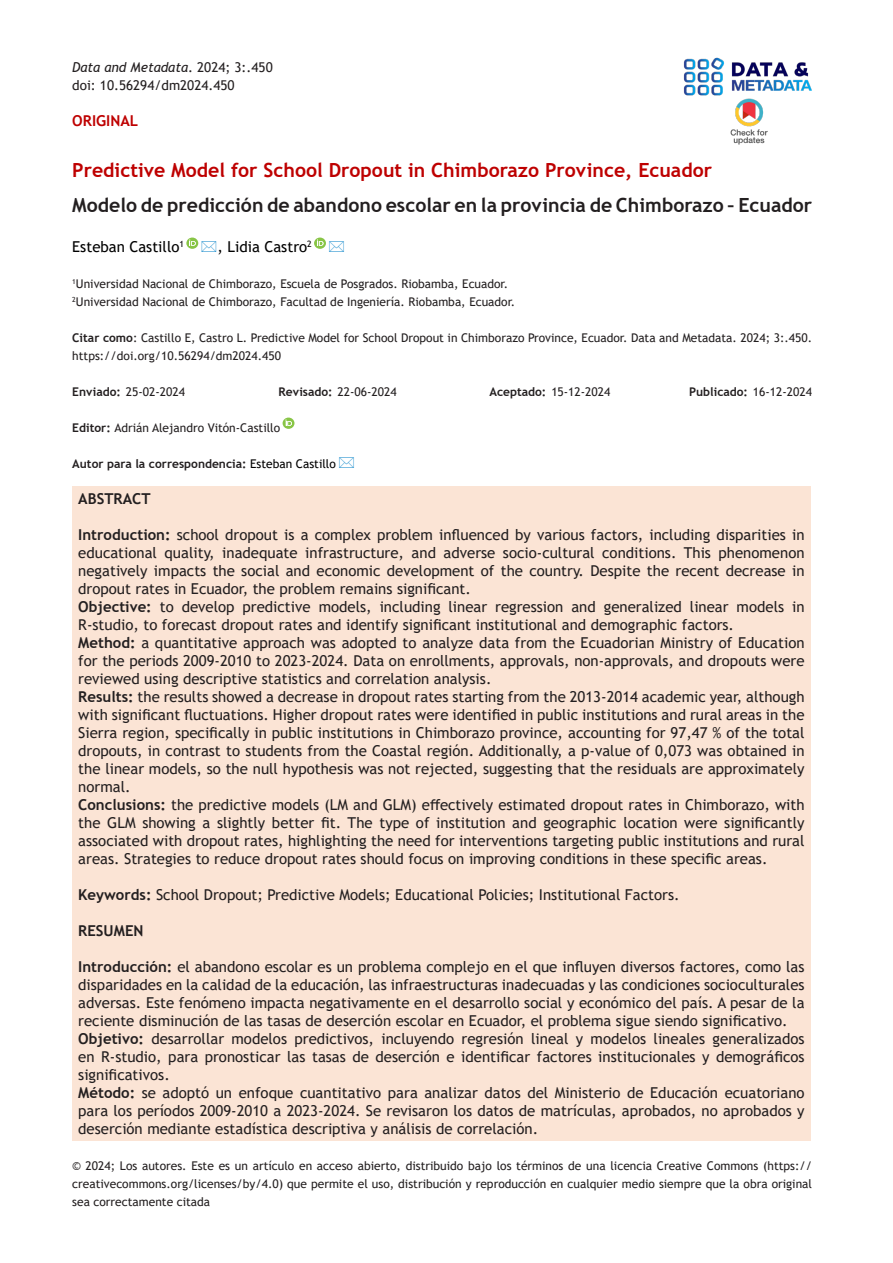
<style>
.page{position:relative;width:893px;height:1263px;background:#fff}
.page>*{position:absolute;margin:0;border:0;box-sizing:border-box;transform-origin:0 0}
.t1{font:700 19.5px "Trebuchet MS";color:#231f20}
.t2{font:700 19.5px "Trebuchet MS";color:#be0000}
.Normal__Web{font:15px/18px "Trebuchet MS";color:#231f20;text-align:justify}
.t3{font:15px "Trebuchet MS";color:#000}
.t4{font:700 15px "Trebuchet MS";color:#231f20}
.t5{font:700 15px "Trebuchet MS";color:#be0000}
.t6{font:italic 13.5px "Trebuchet MS";color:#231f20}
.t7{font:13.5px "Trebuchet MS";color:#231f20}
.t8{font:12px/18px "Trebuchet MS";color:#231f20;text-align:justify}
.t9{font:700 12px "Trebuchet MS";color:#231f20}
.s1{font-style:normal}
.s2{font-weight:700}
.s3{font-weight:400}
.s4{font-weight:400;color:#000}
</style>
<div class="page">
<img style="left:683px;top:57px;width:129px;height:39px">
<img style="left:730px;top:98px;width:38px;height:47px">
<div style="left:72px;top:486px;width:739px;height:654px;background:#fbe4d5"></div>
<svg style="left:283px;top:418px;width:11px;height:11px"></svg>
<svg style="left:186px;top:238px;width:13px;height:11px"></svg>
<svg style="left:314px;top:238px;width:12px;height:11px"></svg>
<p class="t6" style="left:72px;top:59px;width:202px">Data and Metadata<span class="s1">. 2024; 3:.450</span></p>
<p class="t7" style="left:72px;top:77px;width:164px">doi: 10.56294/dm2024.450</p>
<p class="t5" style="left:72px;top:111px;width:67px">ORIGINAL</p>
<p class="t2" style="left:72px;top:158px;width:641px">Predictive Model for School Dropout in Chimborazo Province, Ecuador</p>
<p class="t1" style="left:72px;top:193px;width:741px">Modelo de predicción de abandono escolar en la provincia de Chimborazo – Ecuador</p>
<p class="t3" style="left:72px;top:237px;width:113px">Esteban Castillo<sup>1</sup></p>
<p class="t3" style="left:218px;top:237px;width:96px">, Lidia Castro<sup>2</sup></p>
<p class="t8" style="left:72px;top:275px;width:437px"><sup>1</sup>Universidad Nacional de Chimborazo, Escuela de Posgrados. Riobamba, Ecuador.</p>
<p class="t8" style="left:72px;top:293px;width:444px"><sup>2</sup>Universidad Nacional de Chimborazo, Facultad de Ingeniería. Riobamba, Ecuador.</p>
<p class="t8" style="left:72px;top:329px;width:741px"><span class="s2">Citar como</span>: Castillo E, Castro L. Predictive Model for School Dropout in Chimborazo Province, Ecuador. Data and Metadata. 2024; 3:.450. https://doi.org/10.56294/dm2024.450</p>
<p class="t8" style="left:72px;top:383px;width:114px"><span class="s2">Enviado:</span> 25-02-2024</p>
<p class="t8" style="left:278px;top:383px;width:120px"><span class="s2">Revisado:</span> 22-06-2024</p>
<p class="t8" style="left:489px;top:383px;width:123px"><span class="s2">Aceptado:</span> 15-12-2024</p>
<p class="t9" style="left:689px;top:384px;width:124px">Publicado: <span class="s3">16-12-2024</span></p>
<p class="t8" style="left:72px;top:419px;width:209px"><span class="s2">Editor:</span> Adrián Alejandro Vitón-Castillo</p>
<p class="t9" style="left:72px;top:456px;width:265px">Autor para la correspondencia: <span class="s4">Esteban Castillo</span></p>
<p class="t4" style="left:78px;top:489px;width:74px">ABSTRACT</p>
<p class="Normal__Web" style="left:78px;top:526px;width:728px"><span class="s2">Introduction:</span> school dropout is a complex problem influenced by various factors, including disparities in educational quality, inadequate infrastructure, and adverse socio-cultural conditions. This phenomenon negatively impacts the social and economic development of the country. Despite the recent decrease in dropout rates in Ecuador, the problem remains significant.</p>
<p class="Normal__Web" style="left:78px;top:598px;width:728px"><span class="s2">Objective:</span> to develop predictive models, including linear regression and generalized linear models in<br>R-studio, to forecast dropout rates and identify significant institutional and demographic factors.</p>
<p class="Normal__Web" style="left:78px;top:634px;width:728px"><span class="s2">Method:</span> a quantitative approach was adopted to analyze data from the Ecuadorian Ministry of Education for the periods 2009-2010 to 2023-2024. Data on enrollments, approvals, non-approvals, and dropouts were reviewed using descriptive statistics and correlation analysis.</p>
<p class="Normal__Web" style="left:78px;top:688px;width:728px"><span class="s2">Results:</span> the results showed a decrease in dropout rates starting from the 2013-2014 academic year, although with significant fluctuations. Higher dropout rates were identified in public institutions and rural areas in the Sierra region, specifically in public institutions in Chimborazo province, accounting for 97,47 % of the total dropouts, in contrast to students from the Coastal región. Additionally, a p-value of 0,073 was obtained in the linear models, so the null hypothesis was not rejected, suggesting that the residuals are approximately normal.</p>
<p class="Normal__Web" style="left:78px;top:796px;width:728px"><span class="s2">Conclusions:</span> the predictive models (LM and GLM) effectively estimated dropout rates in Chimborazo, with the GLM showing a slightly better fit. The type of institution and geographic location were significantly associated with dropout rates, highlighting the need for interventions targeting public institutions and rural areas. Strategies to reduce dropout rates should focus on improving conditions in these specific areas.</p>
<p class="Normal__Web" style="left:78px;top:886px;width:603px"><span class="s2">Keywords:</span> School Dropout; Predictive Models; Educational Policies; Institutional Factors.</p>
<p class="t4" style="left:78px;top:921px;width:67px">RESUMEN</p>
<p class="Normal__Web" style="left:78px;top:958px;width:728px"><span class="s2">Introducción:</span> el abandono escolar es un problema complejo en el que influyen diversos factores, como las disparidades en la calidad de la educación, las infraestructuras inadecuadas y las condiciones socioculturales adversas. Este fenómeno impacta negativamente en el desarrollo social y económico del país. A pesar de la reciente disminución de las tasas de deserción escolar en Ecuador, el problema sigue siendo significativo.</p>
<p class="Normal__Web" style="left:78px;top:1030px;width:728px"><span class="s2">Objetivo:</span> desarrollar modelos predictivos, incluyendo regresión lineal y modelos lineales generalizados en R-studio, para pronosticar las tasas de deserción e identificar factores institucionales y demográficos significativos.</p>
<p class="Normal__Web" style="left:78px;top:1084px;width:728px"><span class="s2">Método:</span> se adoptó un enfoque cuantitativo para analizar datos del Ministerio de Educación ecuatoriano para los períodos 2009-2010 a 2023-2024. Se revisaron los datos de matrículas, aprobados, no aprobados y deserción mediante estadística descriptiva y análisis de correlación.</p>
<p class="t8" style="left:72px;top:1157px;width:741px">© 2024; Los autores. Este es un artículo en acceso abierto, distribuido bajo los términos de una licencia Creative Commons (https:// creativecommons.org/licenses/by/4.0) que permite el uso, distribución y reproducción en cualquier medio siempre que la obra original sea correctamente citada</p>
</div>
